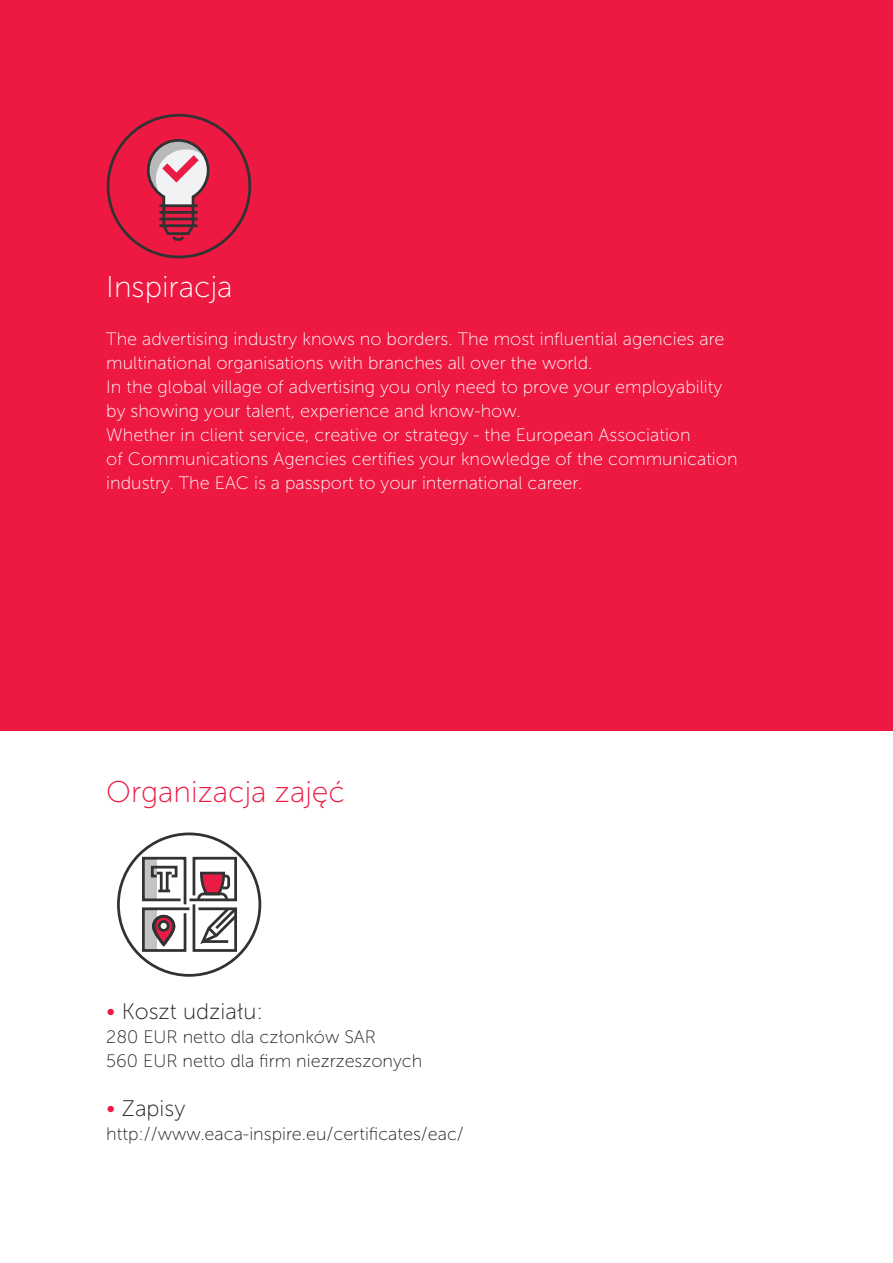
<style>
.page{position:relative;width:893px;height:1263px;background:#fff}
.page>*{position:absolute;margin:0;border:0;box-sizing:border-box;transform-origin:0 0}
.t1{font:30px "Museo Sans 100";color:#ed1943}
.t2{font:30px "Museo Sans 100";color:#fff}
.t3{font:22.5px "Museo Sans 100";color:#231f20}
.t4{font:18px/24px "Museo Sans 100";color:#fff}
.t5{font:18px/24px "Museo Sans 100";color:#231f20}
.s1{font-size:24px;color:#ed1943}
</style>
<div class="page">
<div style="left:0;top:0;width:893px;height:730px;background:#ed1943"></div>
<svg style="left:117px;top:832px;width:145px;height:145px"></svg>
<div style="left:152px;top:915px;width:23px;height:31px;border:3px solid #313232;border-radius:10px"></div>
<svg style="left:106px;top:113px;width:146px;height:146px"></svg>
<h1 class="t2" style="left:106px;top:271px;width:128px">Inspiracja</h1>
<p class="t4" style="left:106px;top:327px;width:633px">The advertising industry knows no borders. The most influential agencies are multinational organisations with branches all over the world.<br>In the global village of advertising you only need to prove your employability by showing your talent, experience and know-how.<br>Whether in client service, creative or strategy - the European Association<br>of Communications Agencies certifies your knowledge of the communication industry. The EAC is a passport to your international career.</p>
<h1 class="t1" style="left:106px;top:776px;width:240px">Organizacja zajęć</h1>
<p class="t3" style="left:106px;top:1000px;width:158px"><span class="s1">•</span> Koszt udziału:</p>
<p class="t5" style="left:106px;top:1025px;width:318px">280 EUR netto dla członków SAR<br>560 EUR netto dla firm niezrzeszonych</p>
<p class="t3" style="left:106px;top:1096px;width:81px"><span class="s1">•</span> Zapisy</p>
<p class="t5" style="left:106px;top:1121px;width:359px">http://www.eaca-inspire.eu/certificates/eac/</p>
</div>
